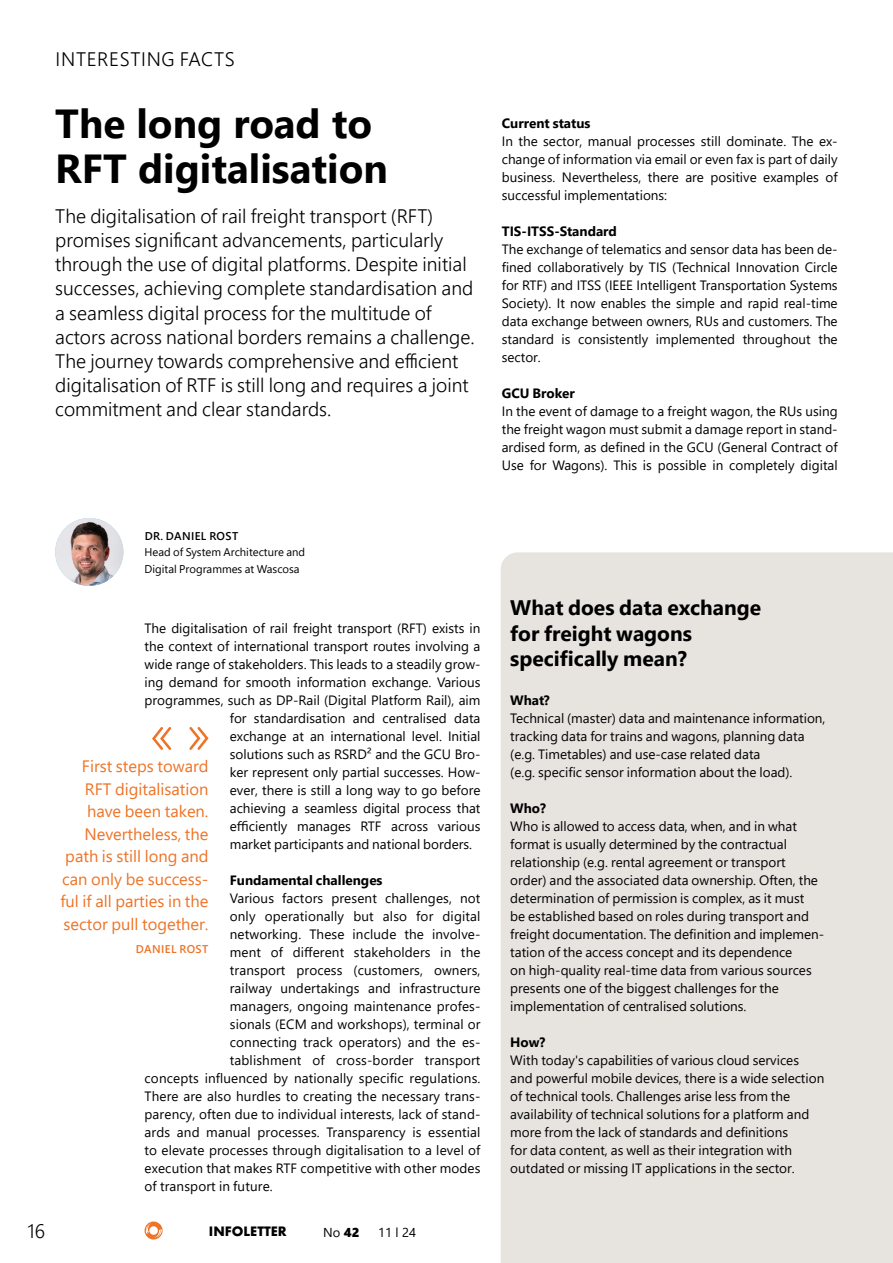
<style>
.page{position:relative;width:893px;height:1263px;background:#fff}
.page>*{position:absolute;margin:0;border:0;box-sizing:border-box;transform-origin:0 0}
.t1{font:700 40.5px/45px "Segoe UI";color:#000}
.t2{font:700 21px/25.5px "Segoe UI";color:#000}
.t3{font:300 19.5px/24px "Segoe UI";color:#000}
.t4{font:300 19.5px "Segoe UI";letter-spacing:.035em;color:#000}
.t5{font:16.5px/22.5px "Segoe UI";color:#ee7326;text-align:right}
.t6{font:13.5px/18px "Segoe UI";color:#000}
.t7{font:700 13.5px "Segoe UI";color:#000}
.t8{font:12.9px "Segoe UI";color:#000}
.t9{font:700 12.6px "Futura";color:#000}
.t10{font:11.25px/16.5px "Segoe UI";color:#000}
.t11{font:600 11.25px "Segoe UI";letter-spacing:.035em;color:#000}
.t12{font:600 11.25px "Segoe UI";letter-spacing:.035em;color:#ee7326}
.s1{font-family:"Segoe UI Black"}
</style>
<div class="page">
<svg style="left:145px;top:1221px;width:18px;height:18px"></svg>
<img style="left:55px;top:518px;width:68px;height:68px;border-radius:34px">
<svg style="left:189px;top:727px;width:20px;height:23px"></svg>
<svg style="left:152px;top:727px;width:19px;height:23px"></svg>
<div style="left:501px;top:552px;width:392px;height:711px;background:#e7e4e0"></div>
<h3 class="t4" style="left:56px;top:41px;width:181px">INTERESTING FACTS</h3>
<h1 class="t1" style="left:55px;top:98px;width:334px">The long road to<br>RFT digitalisation</h1>
<p class="t3" style="left:55px;top:203px;width:421px">The digitalisation of rail freight transport (RFT) promises significant advancements, particularly through the use of digital platforms. Despite initial successes, achieving complete standardisation and a seamless digital process for the multitude of actors across national borders remains a challenge.<br>The journey towards comprehensive and efficient digitalisation of RTF is still long and requires a joint commitment and clear standards.</p>
<p class="t7" style="left:502px;top:111px;width:90px">Current status</p>
<p class="t6" style="left:502px;top:131px;width:337px;text-align:justify">In the sector, manual processes still dominate. The ex&shy;change of information via email or even fax is part of daily business. Nevertheless, there are positive examples of successful implementations:</p>
<p class="t7" style="left:502px;top:219px;width:117px">TIS-ITSS-Standard</p>
<p class="t6" style="left:502px;top:239px;width:337px;text-align:justify">The exchange of telematics and sensor data has been de&shy;fined collaboratively by TIS (Technical Innovation Circle for RTF) and ITSS (IEEE Intelligent Transportation Systems Society). It now enables the simple and rapid real-time data exchange between owners, RUs and customers. The standard is consistently implemented throughout the sector.</p>
<p class="t7" style="left:502px;top:381px;width:75px">GCU Broker</p>
<p class="t6" style="left:502px;top:401px;width:337px;text-align:justify">In the event of damage to a freight wagon, the RUs using the freight wagon must submit a damage report in stand&shy;ardised form, as defined in the GCU (General Contract of Use for Wagons). This is possible in completely digital</p>
<p class="t11" style="left:145px;top:525px;width:95px">DR. DANIEL ROST</p>
<p class="t10" style="left:145px;top:543px;width:162px">Head of System Architecture and<br>Digital Programmes at Wascosa</p>
<p class="t6" style="left:145px;top:618px;width:337px">The digitalisation of rail freight transport (RFT) exists in</p>
<p class="t6" style="left:145px;top:636px;width:337px">the context of international transport routes involving a</p>
<p class="t6" style="left:145px;top:654px;width:337px">wide range of stakeholders. This leads to a steadily grow-</p>
<p class="t6" style="left:145px;top:672px;width:337px">ing demand for smooth information exchange. Various</p>
<p class="t6" style="left:145px;top:690px;width:337px">programmes, such as DP-Rail (Digital Platform Rail), aim</p>
<p class="t6" style="left:230px;top:708px;width:252px">for standardisation and centralised data</p>
<p class="t6" style="left:230px;top:726px;width:252px">exchange at an international level. Initial</p>
<p class="t6" style="left:230px;top:744px;width:252px">solutions such as RSRD² and the GCU Bro-</p>
<p class="t6" style="left:230px;top:762px;width:252px">ker represent only partial successes. How-</p>
<p class="t6" style="left:230px;top:780px;width:252px">ever, there is still a long way to go before</p>
<p class="t6" style="left:230px;top:798px;width:252px">achieving a seamless digital process that</p>
<p class="t6" style="left:230px;top:816px;width:252px">efficiently manages RTF across various</p>
<p class="t6" style="left:230px;top:834px;width:244px">market participants and national borders.</p>
<p class="t7" style="left:230px;top:867px;width:154px">Fundamental challenges</p>
<p class="t6" style="left:230px;top:888px;width:252px">Various factors present challenges, not</p>
<p class="t6" style="left:230px;top:906px;width:252px">only operationally but also for digital</p>
<p class="t6" style="left:230px;top:924px;width:252px">networking. These include the involve-</p>
<p class="t6" style="left:230px;top:941px;width:252px">ment of different stakeholders in the</p>
<p class="t6" style="left:230px;top:959px;width:252px">transport process (customers, owners,</p>
<p class="t6" style="left:230px;top:977px;width:252px">railway undertakings and infrastructure</p>
<p class="t6" style="left:230px;top:995px;width:252px">managers, ongoing maintenance profes-</p>
<p class="t6" style="left:230px;top:1013px;width:252px">sionals (ECM and workshops), terminal or</p>
<p class="t6" style="left:230px;top:1031px;width:252px">connecting track operators) and the es-</p>
<p class="t6" style="left:230px;top:1049px;width:252px">tablishment of cross-border transport</p>
<p class="t6" style="left:145px;top:1067px;width:337px">concepts influenced by nationally specific regulations.</p>
<p class="t6" style="left:145px;top:1085px;width:337px">There are also hurdles to creating the necessary trans-</p>
<p class="t6" style="left:145px;top:1103px;width:337px">parency, often due to individual interests, lack of stand-</p>
<p class="t6" style="left:145px;top:1121px;width:337px">ards and manual processes. Transparency is essential</p>
<p class="t6" style="left:145px;top:1139px;width:337px">to elevate processes through digitalisation to a level of</p>
<p class="t6" style="left:145px;top:1157px;width:337px">execution that makes RTF competitive with other modes</p>
<p class="t6" style="left:145px;top:1175px;width:130px">of transport in future.</p>
<p class="t5" style="left:60px;top:754px;width:150px">First steps toward<br>RFT digitalisation have been taken.<br>Nevertheless, the path is still long and can only be success&shy;ful if all parties in the sector pull together.</p>
<p class="t12" style="left:136px;top:939px;width:74px">DANIEL ROST</p>
<h3 class="t3" style="left:28px;top:1217px;width:19px">16</h3>
<p class="t9" style="left:209px;top:1222px;width:79px">INFOLETTER</p>
<p class="t8" style="left:323px;top:1220px;width:38px">No <span class="s1">42</span></p>
<p class="t8" style="left:378px;top:1220px;width:40px">11 l 24</p>
<h2 class="t2" style="left:510px;top:593px;width:253px">What does data exchange for freight wagons specifically mean?</h2>
<p class="t7" style="left:510px;top:687px;width:41px">What?</p>
<p class="t6" style="left:510px;top:708px;width:317px">Technical (master) data and maintenance information, tracking data for trains and wagons, planning data (e.g. Timetables) and use-case related data<br>(e.g. specific sensor information about the load).</p>
<p class="t7" style="left:510px;top:795px;width:37px">Who?</p>
<p class="t6" style="left:510px;top:816px;width:315px">Who is allowed to access data, when, and in what format is usually determined by the contractual relationship (e.g. rental agreement or transport order) and the associated data ownership. Often, the determination of permission is complex, as it must<br>be established based on roles during transport and freight documentation. The definition and implemen&shy;tation of the access concept and its dependence<br>on high-quality real-time data from various sources presents one of the biggest challenges for the implementation of centralised solutions.</p>
<p class="t7" style="left:510px;top:1029px;width:37px">How?</p>
<p class="t6" style="left:510px;top:1050px;width:316px">With today's capabilities of various cloud services and powerful mobile devices, there is a wide selection of technical tools. Challenges arise less from the availability of technical solutions for a platform and more from the lack of standards and definitions<br>for data content, as well as their integration with outdated or missing IT applications in the sector.</p>
</div>
